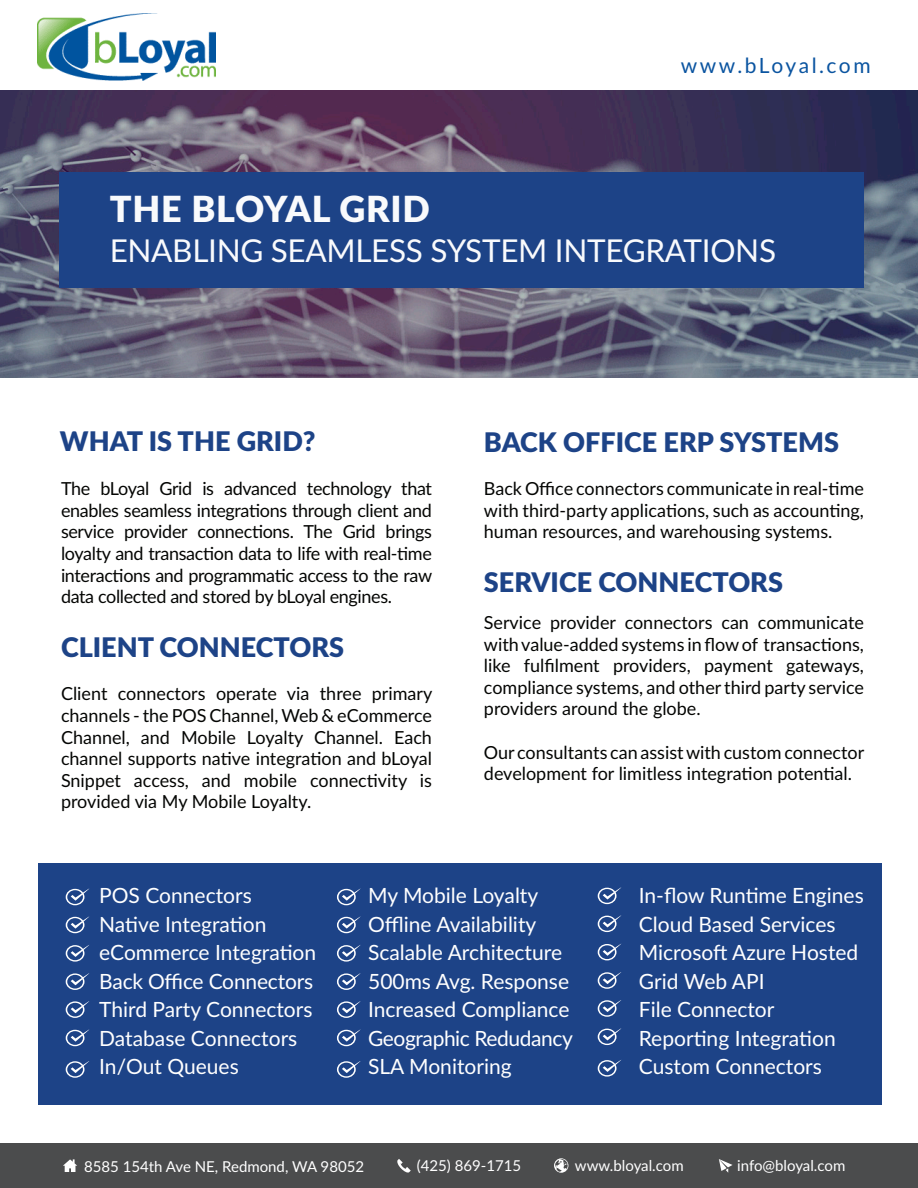
<style>
.page{position:relative;width:918px;height:1188px;background:#fff}
.page>*{position:absolute;margin:0;border:0;box-sizing:border-box;transform-origin:0 0}
.t1{font:900 36px "Lato";letter-spacing:.02em;color:#f9fafc}
.t2{font:31.5px "Lato";letter-spacing:-.01em;color:#f9fafc}
.t3{font:900 27px "Lato";color:#1d4387}
.t4{font:21px "Lato";color:#fff}
.t5{font:21px "Lato";letter-spacing:-.02em;color:#fff}
.t6{font:21px "Lato";letter-spacing:.11em;color:#0a54a0}
.t7{font:18px/21.6px "Lato";color:#040503;text-align:justify}
.t8{font:15px "Lato";color:#fff}
</style>
<div class="page">
<div style="left:0;top:1143px;width:918px;height:45px;background:#4b4c4d"></div>
<img style="left:38px;top:13px;width:177px;height:68px">
<svg style="left:63px;top:1159px;width:14px;height:13px"></svg>
<svg style="left:397px;top:1159px;width:14px;height:14px"></svg>
<svg style="left:554px;top:1158px;width:14px;height:15px"></svg>
<svg style="left:719px;top:1159px;width:14px;height:14px"></svg>
<img style="left:0;top:91px;width:918px;height:287px">
<div style="left:60px;top:172px;width:804px;height:116px;background:#1d4387"></div>
<div style="left:39px;top:863px;width:843px;height:242px;background:#1d4387"></div>
<svg style="left:337px;top:888px;width:24px;height:17px"></svg>
<svg style="left:337px;top:916px;width:24px;height:17px"></svg>
<svg style="left:337px;top:945px;width:24px;height:17px"></svg>
<svg style="left:337px;top:973px;width:24px;height:17px"></svg>
<svg style="left:337px;top:1001px;width:24px;height:17px"></svg>
<svg style="left:337px;top:1029px;width:24px;height:17px"></svg>
<svg style="left:337px;top:1061px;width:24px;height:17px"></svg>
<svg style="left:598px;top:887px;width:24px;height:17px"></svg>
<svg style="left:598px;top:915px;width:24px;height:17px"></svg>
<svg style="left:598px;top:943px;width:24px;height:17px"></svg>
<svg style="left:598px;top:972px;width:24px;height:17px"></svg>
<svg style="left:598px;top:1000px;width:23px;height:17px"></svg>
<svg style="left:598px;top:1028px;width:24px;height:17px"></svg>
<svg style="left:598px;top:1060px;width:23px;height:17px"></svg>
<svg style="left:66px;top:888px;width:24px;height:17px"></svg>
<svg style="left:66px;top:916px;width:24px;height:17px"></svg>
<svg style="left:66px;top:945px;width:23px;height:17px"></svg>
<svg style="left:66px;top:973px;width:24px;height:17px"></svg>
<svg style="left:66px;top:1001px;width:24px;height:17px"></svg>
<svg style="left:66px;top:1029px;width:24px;height:17px"></svg>
<svg style="left:66px;top:1061px;width:23px;height:17px"></svg>
<p class="t6" style="left:681px;top:50px;width:191px">www.bLoyal.com</p>
<p class="t1" style="left:110px;top:182px;width:322px">THE BLOYAL GRID</p>
<p class="t2" style="left:110px;top:228px;width:668px">ENABLING SEAMLESS SYSTEM INTEGRATIONS</p>
<p class="t3" style="left:60px;top:421px;width:257px">WHAT IS THE GRID?</p>
<p class="t7" style="left:61px;top:477px;width:373px">The bLoyal Grid is advanced technology that enables seamless integrations through client and service provider connections. The Grid brings loyalty and transaction data to life with real-time interactions and programmatic access to the raw data collected and stored by bLoyal engines.</p>
<p class="t3" style="left:61px;top:627px;width:285px">CLIENT CONNECTORS</p>
<p class="t7" style="left:61px;top:682px;width:373px">Client connectors operate via three primary channels - the POS Channel, Web &amp; eCommerce Channel, and Mobile Loyalty Channel. Each channel supports native integration and bLoyal Snippet access, and mobile connectivity is provided via My Mobile Loyalty.</p>
<p class="t3" style="left:484px;top:422px;width:357px">BACK OFFICE ERP SYSTEMS</p>
<p class="t7" style="left:484px;top:477px;width:382px">Back Office connectors communicate in real-time with third-party applications, such as accounting, human resources, and warehousing systems.</p>
<p class="t3" style="left:484px;top:562px;width:301px">SERVICE CONNECTORS</p>
<p class="t7" style="left:484px;top:611px;width:382px">Service provider connectors can communicate with value-added systems in flow of transactions, like fulfilment providers, payment gateways, compliance systems, and other third party service providers around the globe.</p>
<p class="t7" style="left:484px;top:741px;width:382px">Our consultants can assist with custom connector development for limitless integration potential.</p>
<p class="t4" style="left:99px;top:881px;width:154px">POS Connectors</p>
<p class="t4" style="left:99px;top:909px;width:169px">Native Integration</p>
<p class="t4" style="left:99px;top:938px;width:219px">eCommerce Integration</p>
<p class="t4" style="left:99px;top:966px;width:215px">Back Office Connectors</p>
<p class="t4" style="left:99px;top:995px;width:215px">Third Party Connectors</p>
<p class="t4" style="left:99px;top:1023px;width:200px">Database Connectors</p>
<p class="t4" style="left:99px;top:1052px;width:141px">In/Out Queues</p>
<p class="t4" style="left:368px;top:881px;width:172px">My Mobile Loyalty</p>
<p class="t4" style="left:368px;top:909px;width:170px">Offline Availability</p>
<p class="t4" style="left:368px;top:938px;width:196px">Scalable Architecture</p>
<p class="t4" style="left:368px;top:966px;width:203px">500ms Avg. Response</p>
<p class="t4" style="left:368px;top:995px;width:203px">Increased Compliance</p>
<p class="t5" style="left:368px;top:1023px;width:206px">Geographic Redudancy</p>
<p class="t4" style="left:368px;top:1052px;width:145px">SLA Monitoring</p>
<p class="t4" style="left:639px;top:881px;width:226px">In-flow Runtime Engines</p>
<p class="t4" style="left:639px;top:909px;width:198px">Cloud Based Services</p>
<p class="t4" style="left:639px;top:938px;width:221px">Microsoft Azure Hosted</p>
<p class="t4" style="left:639px;top:966px;width:127px">Grid Web API</p>
<p class="t4" style="left:639px;top:995px;width:137px">File Connector</p>
<p class="t4" style="left:639px;top:1023px;width:199px">Reporting Integration</p>
<p class="t4" style="left:639px;top:1051px;width:185px">Custom Connectors</p>
<p class="t8" style="left:84px;top:1155px;width:281px">8585 154th Ave NE, Redmond, WA 98052</p>
<p class="t8" style="left:417px;top:1154px;width:106px">(425) 869-1715</p>
<p class="t8" style="left:575px;top:1154px;width:110px">www.bloyal.com</p>
<p class="t8" style="left:737px;top:1154px;width:110px">info@bloyal.com</p>
</div>
